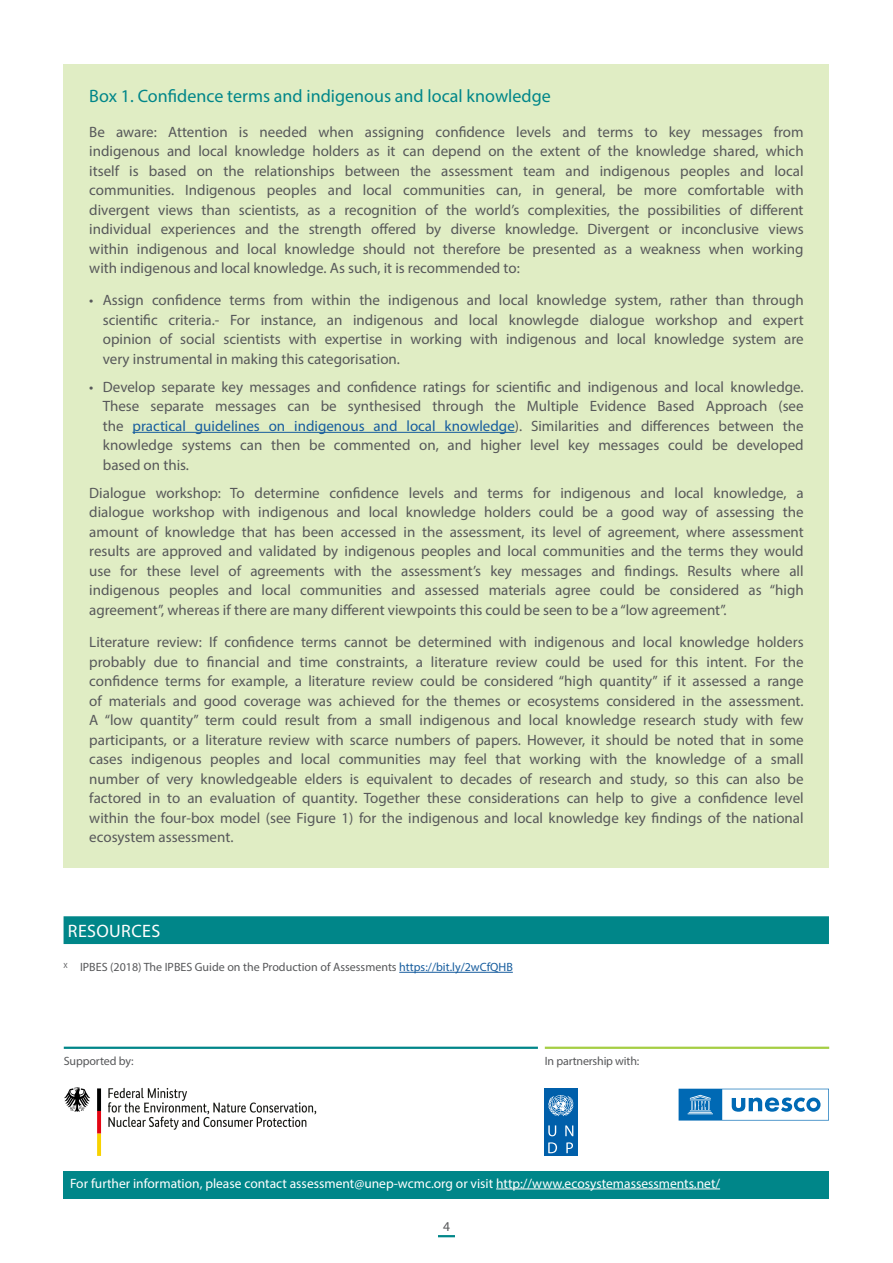
<style>
.page{position:relative;width:893px;height:1263px;background:#fff}
.page>*{position:absolute;margin:0;border:0;box-sizing:border-box;transform-origin:0 0}
.Head_2{font:18px "Myriad Pro";color:#008689}
.Resource_green_bar_h{font:18px "Myriad Pro";letter-spacing:.02em;color:#fff}
.Body_copy{font:15px/19.5px "Myriad Pro";color:#57585a;text-align:justify}
.Bullet{font:15px/19.5px "Myriad Pro";color:#57585a;text-align:justify}
.Body_copy-2{font:13.5px "Myriad Pro";color:#fff}
.t1{font:13.5px "Myriad Pro";color:#57585a}
.Resources_bullet{font:12px "Myriad Pro";color:#57585a}
.Body_copy-3{font:12px "Myriad Pro";letter-spacing:-.015em;color:#57585a}
.s1{color:#175d9e}
</style>
<div class="page">
<svg style="left:438px;top:1235px;width:17px;height:2px"></svg>
<div style="left:64px;top:64px;width:765px;height:804px;background:#e0edc4"></div>
<hr style="left:132px;top:432px;width:383px;height:1px;background:#175d9e">
<div style="left:64px;top:1171px;width:765px;height:28px;background:#008689"></div>
<hr style="left:496px;top:1188px;width:224px;height:1px;background:#fff">
<hr style="left:64px;top:1047px;width:474px;height:2px;background:#008689">
<hr style="left:545px;top:1047px;width:284px;height:2px;background:#a5ce43">
<svg style="left:64px;top:1087px;width:26px;height:25px"></svg>
<svg style="left:97px;top:1088px;width:4px;height:68px"></svg>
<svg style="left:679px;top:1089px;width:150px;height:31px"></svg>
<div style="left:544px;top:1123px;width:16px;height:16px;background:#005faa"></div>
<svg style="left:548px;top:1125px;width:8px;height:11px"></svg>
<div style="left:561px;top:1123px;width:16px;height:16px;background:#005faa"></div>
<svg style="left:565px;top:1125px;width:8px;height:11px"></svg>
<div style="left:561px;top:1140px;width:16px;height:16px;background:#005faa"></div>
<svg style="left:566px;top:1142px;width:7px;height:11px"></svg>
<div style="left:544px;top:1140px;width:16px;height:16px;background:#005faa"></div>
<svg style="left:548px;top:1142px;width:9px;height:11px"></svg>
<div style="left:544px;top:1089px;width:33px;height:33px;background:#005faa"></div>
<svg style="left:548px;top:1095px;width:25px;height:21px"></svg>
<img style="left:109px;top:1087px;width:208px;height:43px">
<div style="left:64px;top:916px;width:765px;height:28px;background:#008689"></div>
<hr style="left:399px;top:972px;width:114px;height:1px;background:#175d9e">
<p class="Head_2" style="left:89px;top:85px;width:463px">Box 1. Confidence terms and indigenous and local knowledge</p>
<p class="Body_copy" style="left:89px;top:122px;width:716px">Be aware: Attention is needed when assigning confidence levels and terms to key messages from indigenous and local knowledge holders as it can depend on the extent of the knowledge shared, which itself is based on the relationships between the assessment team and indigenous peoples and local communities. Indigenous peoples and local communities can, in general, be more comfortable with divergent views than scientists, as a recognition of the world’s complexities, the possibilities of different individual experiences and the strength offered by diverse knowledge. Divergent or inconclusive views within indigenous and local knowledge should not therefore be presented as a weakness when working with indigenous and local knowledge. As such, it is recommended to:</p>
<p class="Bullet" style="left:103px;top:290px;width:702px;text-indent:-13px">• Assign confidence terms from within the indigenous and local knowledge system, rather than through scientific criteria.- For instance, an indigenous and local knowlegde dialogue workshop and expert opinion of social scientists with expertise in working with indigenous and local knowledge system are very instrumental in making this categorisation.</p>
<p class="Bullet" style="left:103px;top:377px;width:702px;text-indent:-13px">• Develop separate key messages and confidence ratings for scientific and indigenous and local knowledge.<br>These separate messages can be synthesised through the Multiple Evidence Based Approach (see the <span class="s1">practical guidelines on indigenous and local knowledge</span>). Similarities and differences between the knowledge systems can then be commented on, and higher level key messages could be developed based on this.</p>
<p class="Body_copy" style="left:89px;top:483px;width:716px">Dialogue workshop: To determine confidence levels and terms for indigenous and local knowledge, a dialogue workshop with indigenous and local knowledge holders could be a good way of assessing the amount of knowledge that has been accessed in the assessment, its level of agreement, where assessment results are approved and validated by indigenous peoples and local communities and the terms they would use for these level of agreements with the assessment’s key messages and findings. Results where all indigenous peoples and local communities and assessed materials agree could be considered as “high agreement”, whereas if there are many different viewpoints this could be seen to be a “low agreement”.</p>
<p class="Body_copy" style="left:89px;top:632px;width:716px">Literature review: If confidence terms cannot be determined with indigenous and local knowledge holders probably due to financial and time constraints, a literature review could be used for this intent. For the confidence terms for example, a literature review could be considered “high quantity” if it assessed a range of materials and good coverage was achieved for the themes or ecosystems considered in the assessment.<br>A “low quantity” term could result from a small indigenous and local knowledge research study with few participants, or a literature review with scarce numbers of papers. However, it should be noted that in some cases indigenous peoples and local communities may feel that working with the knowledge of a small number of very knowledgeable elders is equivalent to decades of research and study, so this can also be factored in to an evaluation of quantity. Together these considerations can help to give a confidence level within the four-box model (see Figure 1) for the indigenous and local knowledge key findings of the national ecosystem assessment.</p>
<p class="Resource_green_bar_h" style="left:68px;top:919px;width:94px">RESOURCES</p>
<p class="Resources_bullet" style="left:64px;top:960px;width:451px"><sup>X</sup> IPBES (2018) The IPBES Guide on the Production of Assessments <span class="s1">https://bit.ly/2wCfQHB</span></p>
<p class="Body_copy-3" style="left:64px;top:1054px;width:71px">Supported by:</p>
<p class="Body_copy-3" style="left:545px;top:1054px;width:96px">In partnership with:</p>
<p class="Body_copy-2" style="left:70px;top:1175px;width:651px">For further information, please contact assessment@unep-wcmc.org or visit http://www.ecosystemassessments.net/</p>
<p class="t1" style="left:443px;top:1218px;width:8px">4</p>
</div>
